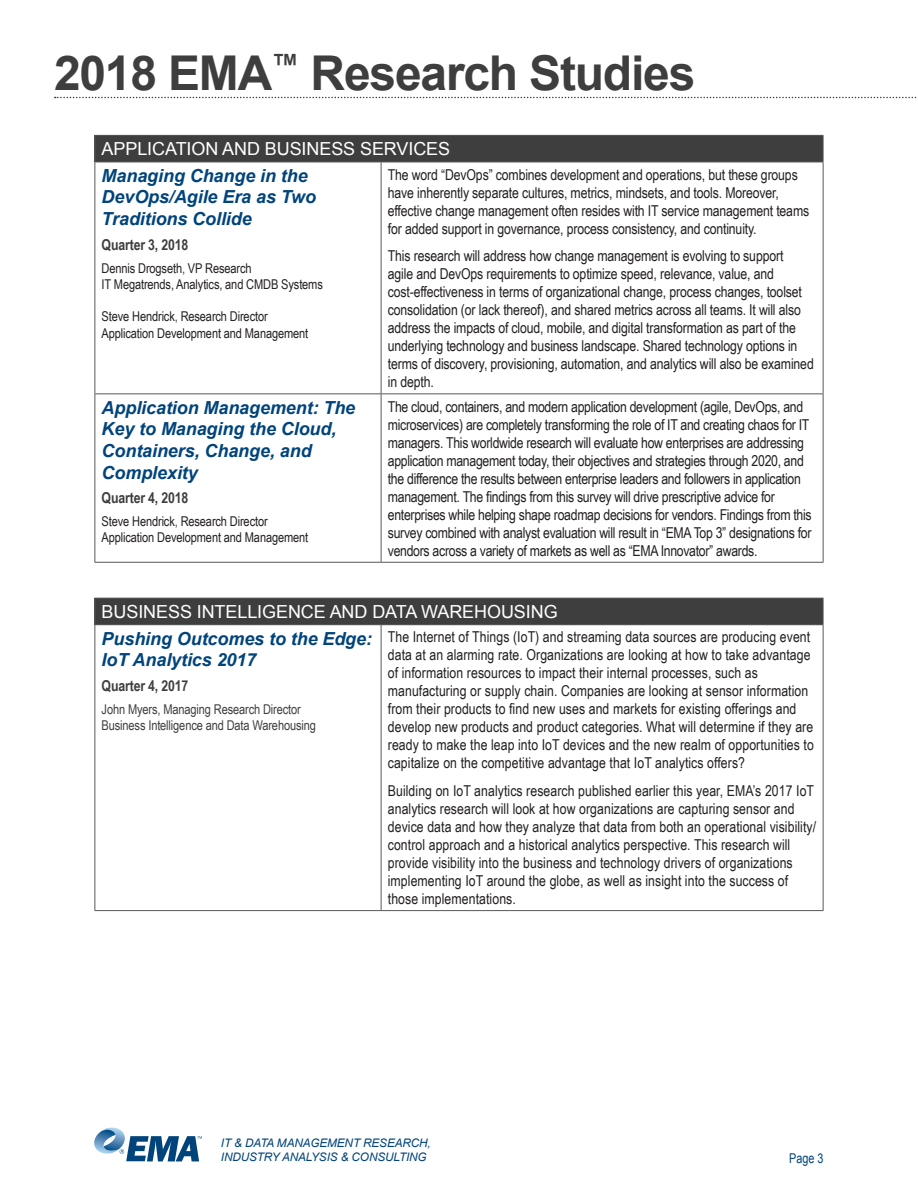
<style>
.page{position:relative;width:918px;height:1188px;background:#fff}
.page>*{position:absolute;margin:0;border:0;box-sizing:border-box;transform-origin:0 0}
.t1{font:700 48px "Arial";letter-spacing:-.025em;color:#3e3e3f}
.report_TITLE{font:italic 700 18px/21.6px "Arial";letter-spacing:-.005em;color:#00447b}
.Heading_1{font:18px "Arial";letter-spacing:-.005em;color:#fff}
.t2{font:15px/18px "Arial Narrow";letter-spacing:-.01em;color:#231f20}
.QUARTER{font:700 15px "Arial Narrow";letter-spacing:-.01em;color:#3e3e3f}
.AUTHOR{font:13.5px "Arial Narrow";letter-spacing:-.01em;color:#231f20}
.AUTHOR-2{font:13.5px "Arial Narrow";letter-spacing:-.01em;color:#3e3e3f}
.t3{font:13.5px "Arial";color:#00447b;scale:.8 1}
.t4{font:italic 11.7px/13.8px "Arial";letter-spacing:-.01em;color:#00447b}
.s1{color:#3e3e3f}
</style>
<div class="page">
<svg style="left:94px;top:1128px;width:108px;height:33px"></svg>
<svg style="left:55px;top:97px;width:863px;height:1px"></svg>
<div style="left:95px;top:135px;width:728px;height:27px;background:#3e3e3f"></div>
<hr style="left:94px;top:135px;width:287px;height:1px;background:#57585a">
<svg style="left:94px;top:136px;width:1px;height:26px"></svg>
<hr style="left:381px;top:135px;width:443px;height:1px;background:#57585a">
<svg style="left:823px;top:136px;width:1px;height:26px"></svg>
<hr style="left:94px;top:162px;width:287px;height:1px;background:#57585a">
<hr style="left:94px;top:162px;width:1px;height:231px;background:#57585a">
<hr style="left:381px;top:162px;width:443px;height:1px;background:#57585a">
<hr style="left:381px;top:162px;width:1px;height:231px;background:#57585a">
<hr style="left:823px;top:162px;width:1px;height:231px;background:#57585a">
<hr style="left:94px;top:393px;width:287px;height:1px;background:#57585a">
<hr style="left:94px;top:394px;width:1px;height:168px;background:#57585a">
<hr style="left:381px;top:393px;width:443px;height:1px;background:#57585a">
<hr style="left:381px;top:394px;width:1px;height:168px;background:#57585a">
<hr style="left:823px;top:394px;width:1px;height:168px;background:#57585a">
<hr style="left:94px;top:562px;width:287px;height:1px;background:#57585a">
<hr style="left:381px;top:562px;width:443px;height:1px;background:#57585a">
<div style="left:95px;top:598px;width:728px;height:27px;background:#3e3e3f"></div>
<hr style="left:94px;top:598px;width:287px;height:1px;background:#57585a">
<svg style="left:94px;top:598px;width:1px;height:26px"></svg>
<hr style="left:381px;top:598px;width:443px;height:1px;background:#57585a">
<svg style="left:823px;top:598px;width:1px;height:26px"></svg>
<hr style="left:94px;top:624px;width:287px;height:1px;background:#57585a">
<hr style="left:94px;top:625px;width:1px;height:285px;background:#57585a">
<hr style="left:381px;top:624px;width:443px;height:1px;background:#57585a">
<hr style="left:381px;top:625px;width:1px;height:285px;background:#57585a">
<hr style="left:823px;top:625px;width:1px;height:285px;background:#57585a">
<hr style="left:94px;top:910px;width:287px;height:1px;background:#57585a">
<hr style="left:381px;top:910px;width:443px;height:1px;background:#57585a">
<h1 class="t1" style="left:54px;top:41px;width:643px">2018 EMA<sup>™</sup> Research Studies</h1>
<p class="Heading_1" style="left:102px;top:137px;width:350px">APPLICATION AND BUSINESS SERVICES</p>
<p class="report_TITLE" style="left:102px;top:165px;width:216px">Managing Change in the<br>DevOps/Agile Era as Two<br>Traditions Collide</p>
<p class="QUARTER" style="left:102px;top:233px;width:88px">Quarter 3, 2018</p>
<p class="AUTHOR" style="left:102px;top:258px;width:151px">Dennis Drogseth<span class="s1">,</span> VP Research</p>
<p class="AUTHOR" style="left:102px;top:274px;width:223px">IT Megatrends, Analytics, and CMDB Systems</p>
<p class="AUTHOR" style="left:102px;top:307px;width:168px">Steve Hendrick<span class="s1">,</span> Research Director</p>
<p class="AUTHOR" style="left:102px;top:323px;width:208px">Application Development and Management</p>
<p class="t2" style="left:388px;top:165px;width:423px">The word “DevOps” combines development and operations, but these groups have inherently separate cultures, metrics, mindsets, and tools. Moreover, effective change management often resides with IT service management teams for added support in governance, process consistency, and continuity.</p>
<p class="t2" style="left:388px;top:246px;width:427px">This research will address how change management is evolving to support<br>agile and DevOps requirements to optimize speed, relevance, value, and cost-effectiveness in terms of organizational change, process changes, toolset consolidation (or lack thereof), and shared metrics across all teams. It will also address the impacts of cloud, mobile, and digital transformation as part of the underlying technology and business landscape. Shared technology options in terms of discovery, provisioning, automation, and analytics will also be examined in depth.</p>
<p class="report_TITLE" style="left:102px;top:397px;width:255px">Application Management: The<br>Key to Managing the Cloud,<br>Containers, Change, and<br>Complexity</p>
<p class="QUARTER" style="left:102px;top:487px;width:88px">Quarter 4, 2018</p>
<p class="AUTHOR" style="left:102px;top:512px;width:168px">Steve Hendrick<span class="s1">,</span> Research Director</p>
<p class="AUTHOR" style="left:102px;top:528px;width:208px">Application Development and Management</p>
<p class="t2" style="left:388px;top:397px;width:425px">The cloud, containers, and modern application development (agile, DevOps, and microservices) are completely transforming the role of IT and creating chaos for IT managers. This worldwide research will evaluate how enterprises are addressing application management today, their objectives and strategies through 2020, and the difference the results between enterprise leaders and followers in application management. The findings from this survey will drive prescriptive advice for enterprises while helping shape roadmap decisions for vendors. Findings from this survey combined with analyst evaluation will result in “EMA Top 3” designations for vendors across a variety of markets as well as “EMA Innovator” awards.</p>
<p class="Heading_1" style="left:102px;top:600px;width:458px">BUSINESS INTELLIGENCE AND DATA WAREHOUSING</p>
<p class="report_TITLE" style="left:102px;top:628px;width:272px">Pushing Outcomes to the Edge:<br>IoT Analytics 2017</p>
<p class="QUARTER" style="left:102px;top:674px;width:88px">Quarter 4, 2017</p>
<p class="AUTHOR-2" style="left:102px;top:699px;width:201px">John Myers, Managing Research Director</p>
<p class="AUTHOR-2" style="left:102px;top:715px;width:216px">Business Intelligence and Data Warehousing</p>
<p class="t2" style="left:388px;top:628px;width:427px">The Internet of Things (IoT) and streaming data sources are producing event data at an alarming rate. Organizations are looking at how to take advantage of information resources to impact their internal processes, such as manufacturing or supply chain. Companies are looking at sensor information from their products to find new uses and markets for existing offerings and develop new products and product categories. What will determine if they are ready to make the leap into IoT devices and the new realm of opportunities to capitalize on the competitive advantage that IoT analytics offers?</p>
<p class="t2" style="left:388px;top:781px;width:430px">Building on IoT analytics research published earlier this year, EMA’s 2017 IoT analytics research will look at how organizations are capturing sensor and device data and how they analyze that data from both an operational visibility/ control approach and a historical analytics perspective. This research will provide visibility into the business and technology drivers of organizations implementing IoT around the globe, as well as insight into the success of those implementations.</p>
<p class="t4" style="left:221px;top:1137px;width:211px">IT &amp; DATA MANAGEMENT RESEARCH,<br>INDUSTRY ANALYSIS &amp; CONSULTING</p>
<p class="t3" style="left:789px;top:1149px;width:44px">Page 3</p>
</div>
